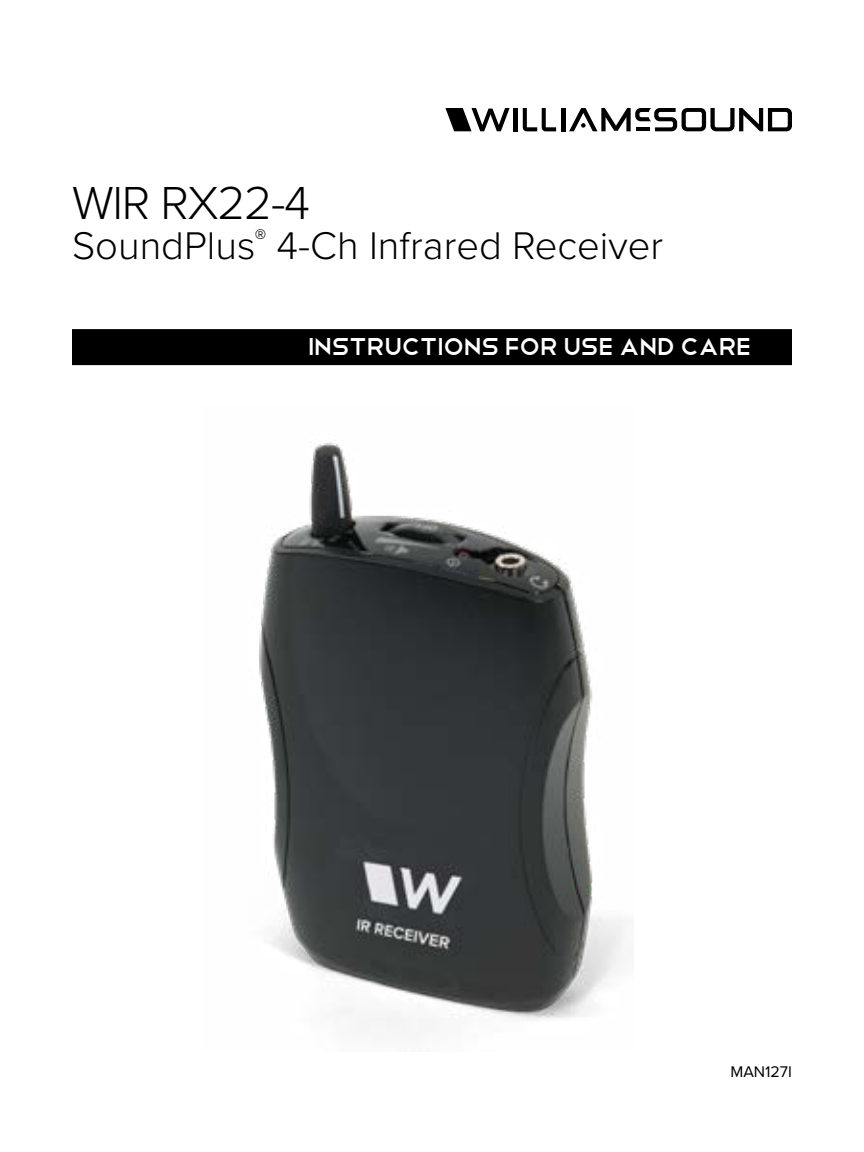
<style>
.page{position:relative;width:864px;height:1152px;background:#fff}
.page>*{position:absolute;margin:0;border:0;box-sizing:border-box;transform-origin:0 0}
.Man_title{font:300 48px "Proxima Nova";letter-spacing:-.025em;color:#000}
.Man_title-2{font:300 40px "Proxima Nova";color:#000}
.Man___User_G{font:32px "Telegrafico";letter-spacing:-.05em;color:#fff}
.t1{font:16px "Proxima Nova";color:#000}
</style>
<div class="page">
<hr style="left:514px;top:108px;width:4px;height:23px;background:#000">
<hr style="left:561px;top:108px;width:4px;height:23px;background:#000">
<svg style="left:569px;top:108px;width:223px;height:23px"></svg>
<svg style="left:445px;top:108px;width:65px;height:23px"></svg>
<svg style="left:523px;top:108px;width:33px;height:23px"></svg>
<div style="left:72px;top:329px;width:720px;height:36px;background:#000"></div>
<img style="left:259px;top:442px;width:372px;height:590px">
<p class="Man_title" style="left:72px;top:167px;width:240px">WIR RX22-4</p>
<p class="Man_title-2" style="left:72px;top:215px;width:593px">SoundPlus<sup>®</sup> 4-Ch Infrared Receiver</p>
<p class="Man___User_G" style="left:307px;top:325px;width:446px">Instructions For Use and Care</p>
<p class="t1" style="left:730px;top:1060px;width:63px">MAN127I</p>
</div>
